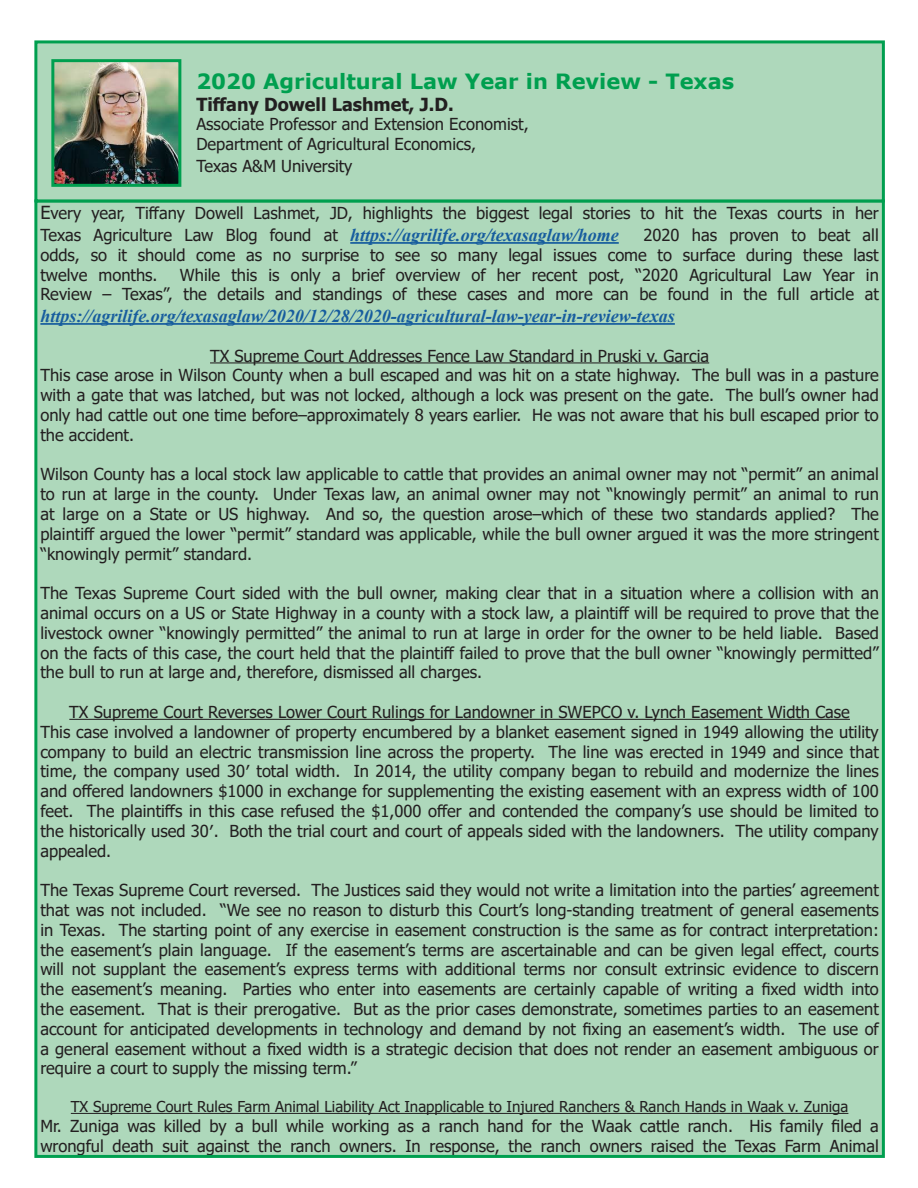
<style>
.page{position:relative;width:918px;height:1188px;background:#fff}
.page>*{position:absolute;margin:0;border:0;box-sizing:border-box;transform-origin:0 0}
.t1{font:700 21px "Verdana";color:#009f4f}
.t2{font:italic 700 18px "Times New Roman";color:#175d9e}
.t3{font:700 18px "Tahoma";color:#231f20}
.t4{font:16.5px/19.8px "Tahoma";color:#231f20;text-align:justify}
.t5{font:15px "Tahoma";color:#231f20}
.s1{font-size:18px}
.s2{font-family:"Tahoma";font-weight:400;font-style:normal;font-size:16.5px;color:#231f20}
</style>
<div class="page">
<div style="left:36px;top:201px;width:847px;height:955px;background:#aed8bb"></div>
<hr style="left:350px;top:242px;width:269px;height:2px;background:#175d9e">
<hr style="left:40px;top:323px;width:635px;height:2px;background:#175d9e">
<hr style="left:210px;top:362px;width:499px;height:1px;background:#231f20">
<hr style="left:69px;top:719px;width:781px;height:1px;background:#231f20">
<hr style="left:71px;top:1113px;width:777px;height:1px;background:#231f20">
<div style="left:36px;top:42px;width:847px;height:159px;background:#aed8bb"></div>
<div style="left:34px;top:40px;width:851px;height:162px;border:3px solid #009f4f"></div>
<img style="left:55px;top:63px;width:122px;height:120px">
<div style="left:51px;top:59px;width:130px;height:128px;border:3px solid #009f4f"></div>
<p class="t1" style="left:196px;top:66px;width:539px">2020 Agricultural Law Year in Review - Texas</p>
<p class="t3" style="left:196px;top:91px;width:259px">Tiffany Dowell Lashmet, J.D.</p>
<p class="t4" style="left:196px;top:115px;width:334px">Associate Professor and Extension Economist,</p>
<p class="t4" style="left:196px;top:134px;width:281px;line-height:21.6px">Department of Agricultural Economics,<br>Texas A&amp;M University</p>
<p class="t4" style="left:40px;top:204px;width:840px"><span class="s1">E</span>very year, Tiffany Dowell Lashmet, JD, highlights the biggest legal stories to hit the Texas courts in her</p>
<p class="t2" style="left:40px;top:222px;width:580px"><span class="s2">Texas Agriculture Law Blog found at</span> https://agrilife.org/texasaglaw/home</p>
<p class="t4" style="left:40px;top:226px;width:840px;text-indent:603px">2020 has proven to beat all odds, so it should come as no surprise to see so many legal issues come to surface during these last twelve months.</p>
<p class="t4" style="left:40px;top:266px;width:840px;text-align:right">While this is only a brief overview of her recent post, “2020 Agricultural Law Year in<br>Review – Texas”, the details and standings of these cases and more can be found in the full article at</p>
<p class="t2" style="left:40px;top:303px;width:636px">https://agrilife.org/texasaglaw/2020/12/28/2020-agricultural-law-year-in-review-texas</p>
<p class="t4" style="left:210px;top:347px;width:501px">TX Supreme Court Addresses Fence Law Standard in Pruski v. Garcia</p>
<p class="t4" style="left:40px;top:366px;width:840px">This case arose in Wilson County when a bull escaped and was hit on a state highway. The bull was in a pasture with a gate that was latched, but was not locked, although a lock was present on the gate. The bull’s owner had only had cattle out one time before–approximately 8 years earlier. He was not aware that his bull escaped prior to the accident.</p>
<p class="t4" style="left:40px;top:465px;width:840px">Wilson County has a local stock law applicable to cattle that provides an animal owner may not “permit” an animal to run at large in the county. Under Texas law, an animal owner may not “knowingly permit” an animal to run at large on a State or US highway. And so, the question arose–which of these two standards applied? The plaintiff argued the lower “permit” standard was applicable, while the bull owner argued it was the more stringent “knowingly permit” standard.</p>
<p class="t4" style="left:40px;top:584px;width:840px">The Texas Supreme Court sided with the bull owner, making clear that in a situation where a collision with an animal occurs on a US or State Highway in a county with a stock law, a plaintiff will be required to prove that the livestock owner “knowingly permitted” the animal to run at large in order for the owner to be held liable. Based on the facts of this case, the court held that the plaintiff failed to prove that the bull owner “knowingly permitted” the bull to run at large and, therefore, dismissed all charges.</p>
<p class="t4" style="left:69px;top:703px;width:782px">TX Supreme Court Reverses Lower Court Rulings for Landowner in SWEPCO v. Lynch Easement Width Case</p>
<p class="t4" style="left:40px;top:723px;width:840px">This case involved a landowner of property encumbered by a blanket easement signed in 1949 allowing the utility company to build an electric transmission line across the property. The line was erected in 1949 and since that time, the company used 30′ total width. In 2014, the utility company began to rebuild and modernize the lines and offered landowners $1000 in exchange for supplementing the existing easement with an express width of 100 feet. The plaintiffs in this case refused the $1,000 offer and contended the company’s use should be limited to the historically used 30′. Both the trial court and court of appeals sided with the landowners. The utility company appealed.</p>
<p class="t4" style="left:40px;top:881px;width:840px">The Texas Supreme Court reversed. The Justices said they would not write a limitation into the parties’ agreement that was not included. “We see no reason to disturb this Court’s long-standing treatment of general easements in Texas. The starting point of any exercise in easement construction is the same as for contract interpretation: the easement’s plain language. If the easement’s terms are ascertainable and can be given legal effect, courts will not supplant the easement’s express terms with additional terms nor consult extrinsic evidence to discern the easement’s meaning. Parties who enter into easements are certainly capable of writing a fixed width into the easement. That is their prerogative. But as the prior cases demonstrate, sometimes parties to an easement account for anticipated developments in technology and demand by not fixing an easement’s width. The use of a general easement without a fixed width is a strategic decision that does not render an easement ambiguous or require a court to supply the missing term.”</p>
<p class="t5" style="left:71px;top:1097px;width:779px">TX Supreme Court Rules Farm Animal Liability Act Inapplicable to Injured Ranchers &amp; Ranch Hands in Waak v. Zuniga</p>
<p class="t4" style="left:40px;top:1117px;width:840px">Mr. Zuniga was killed by a bull while working as a ranch hand for the Waak cattle ranch. His family filed a wrongful death suit against the ranch owners. In response, the ranch owners raised the Texas Farm Animal</p>
</div>
